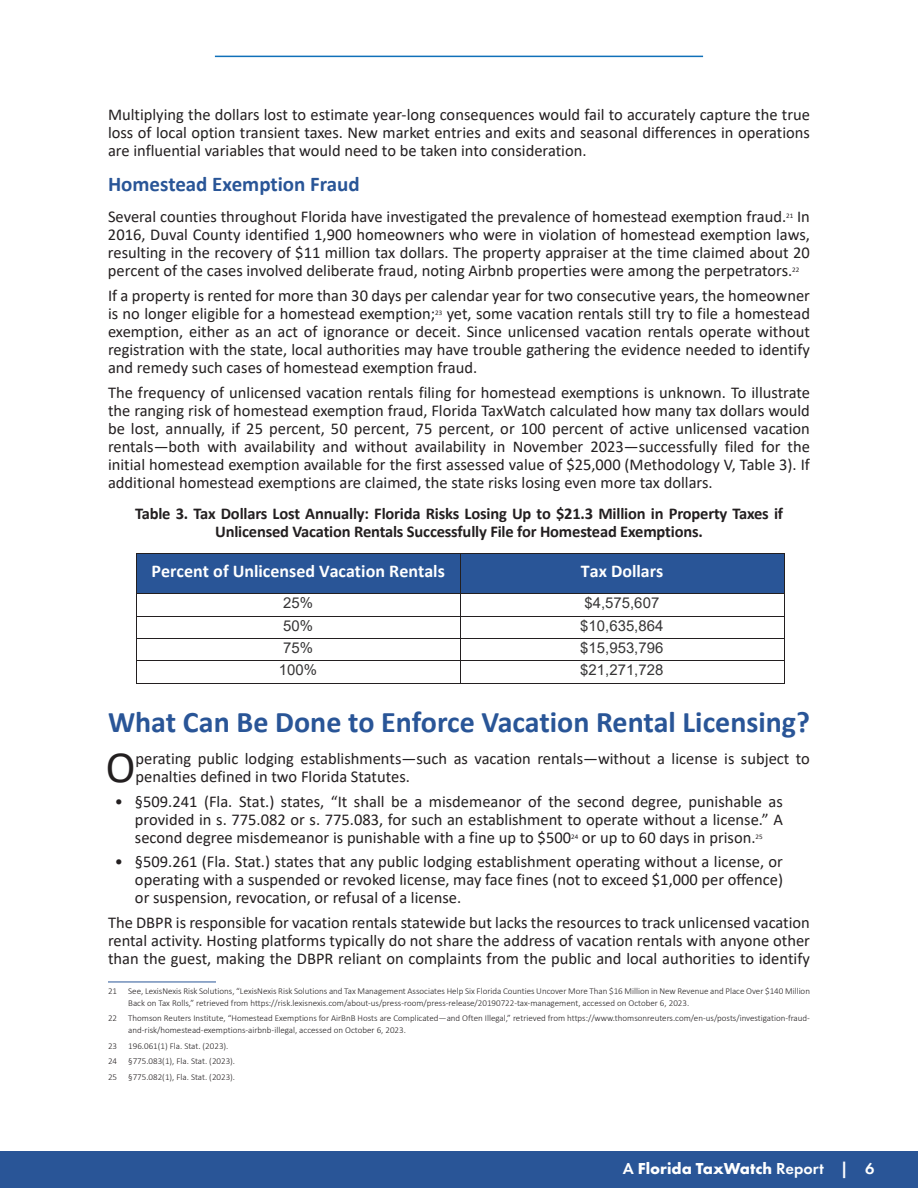
<style>
.page{position:relative;width:918px;height:1188px;background:#fff}
.page>*{position:absolute;margin:0;border:0;box-sizing:border-box;transform-origin:0 0}
.t1{font:44.85px "Calibri";color:#231f20}
.t2{font:700 30px "Calibri";color:#295597}
.t3{font:700 21px "Calibri";color:#295597}
.t4{font:700 18px "Calibri";color:#fff}
.t5{font:16.5px/18px "Calibri";color:#231f20;text-align:justify}
.t6{font:700 16.5px/18px "Calibri";letter-spacing:-.01em;color:#231f20;text-align:center}
.t7{font:700 16.5px "Futura PT";color:#fff}
.t8{font:15px "Arial";color:#363536}
.t9{font:300 9px/12px "Calibri";color:#231f20}
.t10{font:7.05px "Calibri";color:#231f20}
.s1{font-weight:600}
</style>
<div class="page">
<div style="left:0;top:1151px;width:918px;height:37px;background:#295597"></div>
<hr style="left:215px;top:56px;width:488px;height:1px;background:#1070b9">
<hr style="left:108px;top:982px;width:108px;height:1px;background:#295597">
<div style="left:137px;top:554px;width:323px;height:40px;background:#295597"></div>
<div style="left:460px;top:554px;width:324px;height:40px;background:#295597"></div>
<hr style="left:137px;top:553px;width:323px;height:1px;background:#231f20">
<hr style="left:460px;top:553px;width:324px;height:1px;background:#231f20">
<hr style="left:136px;top:554px;width:1px;height:40px;background:#231f20">
<hr style="left:460px;top:554px;width:1px;height:40px;background:#231f20">
<hr style="left:784px;top:554px;width:1px;height:40px;background:#231f20">
<hr style="left:137px;top:594px;width:323px;height:1px;background:#231f20">
<hr style="left:460px;top:594px;width:324px;height:1px;background:#231f20">
<hr style="left:137px;top:616px;width:323px;height:1px;background:#231f20">
<hr style="left:460px;top:616px;width:324px;height:1px;background:#231f20">
<hr style="left:137px;top:638px;width:323px;height:1px;background:#231f20">
<hr style="left:460px;top:638px;width:324px;height:1px;background:#231f20">
<hr style="left:137px;top:661px;width:323px;height:1px;background:#231f20">
<hr style="left:460px;top:661px;width:324px;height:1px;background:#231f20">
<svg style="left:136px;top:594px;width:1px;height:90px"></svg>
<hr style="left:137px;top:683px;width:323px;height:1px;background:#231f20">
<svg style="left:460px;top:595px;width:1px;height:88px"></svg>
<hr style="left:460px;top:683px;width:324px;height:1px;background:#231f20">
<svg style="left:784px;top:594px;width:1px;height:90px"></svg>
<p class="t5" style="left:108px;top:105px;width:703px">Multiplying the dollars lost to estimate year-long consequences would fail to accurately capture the true loss of local option transient taxes. New market entries and exits and seasonal differences in operations are influential variables that would need to be taken into consideration.</p>
<p class="t3" style="left:108px;top:169px;width:253px">Homestead Exemption Fraud</p>
<p class="t5" style="left:108px;top:207px;width:680px">Several counties throughout Florida have investigated the prevalence of homestead exemption fraud.</p>
<p class="t10" style="left:786px;top:211px;width:9px">21</p>
<p class="t5" style="left:108px;top:207px;width:704px;text-indent:689px">In 2016, Duval County identified 1,900 homeowners who were in violation of homestead exemption laws, resulting in the recovery of $11 million tax dollars. The property appraiser at the time claimed about 20 percent of the cases involved deliberate fraud, noting Airbnb properties were among the perpetrators.</p>
<p class="t10" style="left:792px;top:265px;width:9px">22</p>
<p class="t5" style="left:108px;top:286px;width:703px">If a property is rented for more than 30 days per calendar year for two consecutive years, the homeowner is no longer eligible for a homestead exemption;</p>
<p class="t5" style="left:108px;top:304px;width:704px;text-indent:339px">yet, some vacation rentals still try to file a homestead exemption, either as an act of ignorance or deceit. Since unlicensed vacation rentals operate without registration with the state, local authorities may have trouble gathering the evidence needed to identify and remedy such cases of homestead exemption fraud.</p>
<p class="t5" style="left:108px;top:383px;width:703px">The frequency of unlicensed vacation rentals filing for homestead exemptions is unknown. To illustrate the ranging risk of homestead exemption fraud, Florida TaxWatch calculated how many tax dollars would be lost, annually, if 25 percent, 50 percent, 75 percent, or 100 percent of active unlicensed vacation rentals—both with availability and without availability in November 2023—successfully filed for the initial homestead exemption available for the first assessed value of $25,000 (Methodology V, Table 3). If additional homestead exemptions are claimed, the state risks losing even more tax dollars.</p>
<p class="t6" style="left:135px;top:505px;width:650px">Table 3. Tax Dollars Lost Annually: Florida Risks Losing Up to $21.3 Million in Property Taxes if<br>Unlicensed Vacation Rentals Successfully File for Homestead Exemptions.</p>
<p class="t10" style="left:435px;top:308px;width:9px">23</p>
<p class="t4" style="left:152px;top:558px;width:295px">Percent of Unlicensed Vacation Rentals</p>
<p class="t4" style="left:581px;top:558px;width:84px">Tax Dollars</p>
<p class="t8" style="left:283px;top:593px;width:31px">25%</p>
<p class="t8" style="left:584px;top:593px;width:76px">$4,575,607</p>
<p class="t8" style="left:283px;top:615px;width:31px">50%</p>
<p class="t8" style="left:580px;top:615px;width:85px">$10,635,864</p>
<p class="t8" style="left:283px;top:637px;width:31px">75%</p>
<p class="t8" style="left:580px;top:637px;width:85px">$15,953,796</p>
<p class="t8" style="left:279px;top:660px;width:40px">100%</p>
<p class="t8" style="left:580px;top:660px;width:85px">$21,271,728</p>
<h2 class="t2" style="left:108px;top:701px;width:704px">What Can Be Done to Enforce Vacation Rental Licensing?</h2>
<h1 class="t1" style="left:106px;top:736px;width:31px">O</h1>
<p class="t5" style="left:136px;top:749px;width:676px">perating public lodging establishments—such as vacation rentals—without a license is subject to penalties defined in two Florida Statutes.</p>
<p class="t5" style="left:135px;top:792px;width:649px;text-indent:-20px">• §509.241 (Fla. Stat.) states, “It shall be a misdemeanor of the second degree, punishable as provided in s. 775.082 or s. 775.083, for such an establishment to operate without a license.” A second degree misdemeanor is punishable with a fine up to $500</p>
<p class="t10" style="left:571px;top:831px;width:9px">24</p>
<p class="t5" style="left:582px;top:828px;width:175px">or up to 60 days in prison.</p>
<p class="t10" style="left:756px;top:831px;width:9px">25</p>
<p class="t5" style="left:135px;top:852px;width:650px;text-indent:-20px">• §509.261 (Fla. Stat.) states that any public lodging establishment operating without a license, or operating with a suspended or revoked license, may face fines (not to exceed $1,000 per offence) or suspension, revocation, or refusal of a license.</p>
<p class="t5" style="left:108px;top:913px;width:703px">The DBPR is responsible for vacation rentals statewide but lacks the resources to track unlicensed vacation rental activity. Hosting platforms typically do not share the address of vacation rentals with anyone other than the guest, making the DBPR reliant on complaints from the public and local authorities to identify</p>
<p class="t9" style="left:128px;top:985px;width:683px;text-indent:-20px">21 See, LexisNexis Risk Solutions, “LexisNexis Risk Solutions and Tax Management Associates Help Six Florida Counties Uncover More Than $16 Million in New Revenue and Place Over $140 Million<br>Back on Tax Rolls,” retrieved from https://risk.lexisnexis.com/about-us/press-room/press-release/20190722-tax-management, accessed on October 6, 2023.</p>
<p class="t9" style="left:128px;top:1012px;width:683px;text-indent:-20px">22 Thomson Reuters Institute, “Homestead Exemptions for AirBnB Hosts are Complicated—and Often Illegal,” retrieved from https://www.thomsonreuters.com/en-us/posts/investigation-fraud&shy;and-risk/homestead-exemptions-airbnb-illegal, accessed on October 6, 2023.</p>
<p class="t9" style="left:108px;top:1038px;width:129px;line-height:15.5px">23 196.061(1) Fla. Stat. (2023).<br>24 §775.083(1), Fla. Stat. (2023).<br>25 §775.082(1), Fla. Stat. (2023).</p>
<p class="t7" style="left:623px;top:1158px;width:253px"><span class="s1">A</span> Florida TaxWatch <span class="s1">Report | 6</span></p>
</div>
